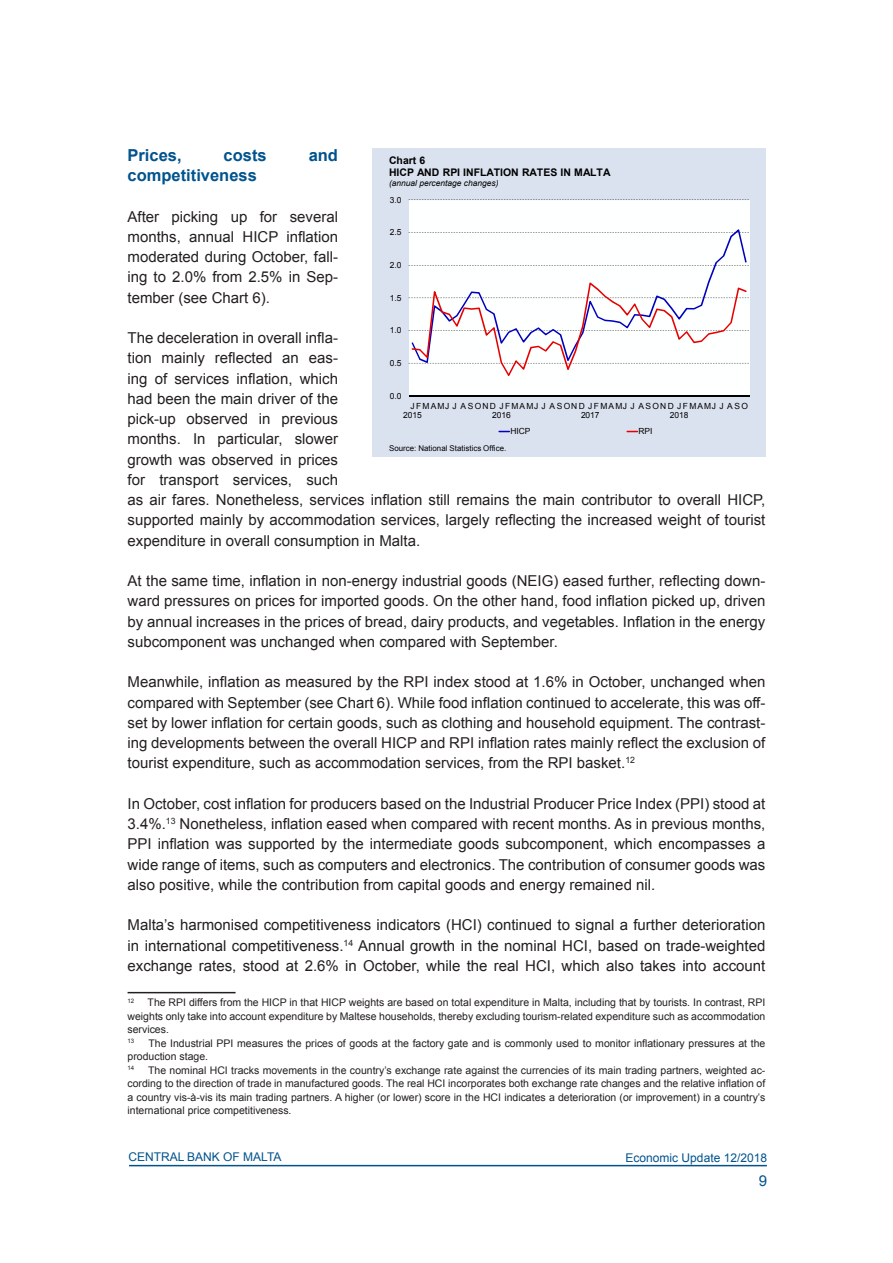
<style>
.page{position:relative;width:893px;height:1263px;background:#fff}
.page>*{position:absolute;margin:0;border:0;box-sizing:border-box;transform-origin:0 0}
.QR_Subhead_Level_1{font:700 16.5px "Arial";color:#00538d}
.QR_Normal_Text{font:15px/20.2px "Arial";color:#231f20;text-align:justify}
.t1{font:15px "Arial";color:#00538d}
.t2{font:12px "Arial";color:#00538d}
.QR_Footnote{font:10.5px/13.5px "Arial";color:#231f20;text-align:justify}
.t3{font:700 10.5px/12.1px "Arial";color:#000}
.t4{font:8.4px/9.8px "Arial";letter-spacing:.145em;color:#000}
.t5{font:8.4px "Arial";letter-spacing:.125em;color:#000}
.t6{font:italic 8.4px "Arial";letter-spacing:-.005em;color:#000}
.t7{font:7.95px "Arial";color:#000}
.QR_Footnote-2{font:6.15px "Arial";color:#231f20}
</style>
<div class="page">
<hr style="left:129px;top:1165px;width:638px;height:1px;background:#00538d">
<hr style="left:128px;top:992px;width:108px;height:1px;background:#231f20">
<div style="left:372px;top:149px;width:393px;height:308px;background:#dbe2ef"></div>
<div style="left:409px;top:200px;width:341px;height:196px;background:#feffff"></div>
<hr style="left:409px;top:395px;width:341px;height:1px;background:#000">
<svg style="left:411px;top:229px;width:336px;height:147px"></svg>
<svg style="left:498px;top:431px;width:12px;height:1px"></svg>
<svg style="left:626px;top:431px;width:12px;height:1px"></svg>
<p class="QR_Subhead_Level_1" style="left:128px;top:144px;width:56px">Prices,</p>
<p class="QR_Subhead_Level_1" style="left:224px;top:144px;width:45px">costs</p>
<p class="QR_Subhead_Level_1" style="left:309px;top:144px;width:31px">and</p>
<p class="QR_Subhead_Level_1" style="left:128px;top:164px;width:131px">competitiveness</p>
<p class="QR_Normal_Text" style="left:128px;top:206px;width:212px">After picking up for several months, annual HICP inflation moderated during October, fall&shy;ing to 2.0% from 2.5% in Sep&shy;tember (see Chart 6).</p>
<p class="QR_Normal_Text" style="left:128px;top:328px;width:639px;text-align:left">The deceleration in overall infla-<br>tion mainly reflected an eas-<br>ing of services inflation, which<br>had been the main driver of the<br>pick-up observed in previous<br>months. In particular, slower<br>growth was observed in prices<br>for transport services, such<br>as air fares. Nonetheless, services inflation still remains the main contributor to overall HICP, supported mainly by accommodation services, largely reflecting the increased weight of tourist expenditure in overall consumption in Malta.</p>
<p class="QR_Normal_Text" style="left:128px;top:571px;width:639px">At the same time, inflation in non-energy industrial goods (NEIG) eased further, reflecting down&shy;ward pressures on prices for imported goods. On the other hand, food inflation picked up, driven by annual increases in the prices of bread, dairy products, and vegetables. Inflation in the energy subcomponent was unchanged when compared with September.</p>
<p class="QR_Normal_Text" style="left:128px;top:672px;width:639px">Meanwhile, inflation as measured by the RPI index stood at 1.6% in October, unchanged when compared with September (see Chart 6). While food inflation continued to accelerate, this was off&shy;set by lower inflation for certain goods, such as clothing and household equipment. The contrast&shy;ing developments between the overall HICP and RPI inflation rates mainly reflect the exclusion of tourist expenditure, such as accommodation services, from the RPI basket.<sup>12</sup></p>
<p class="QR_Normal_Text" style="left:128px;top:794px;width:639px">In October, cost inflation for producers based on the Industrial Producer Price Index (PPI) stood at 3.4%.<sup>13</sup> Nonetheless, inflation eased when compared with recent months. As in previous months, PPI inflation was supported by the intermediate goods subcomponent, which encompasses a wide range of items, such as computers and electronics. The contribution of consumer goods was also positive, while the contribution from capital goods and energy remained nil.</p>
<p class="QR_Normal_Text" style="left:128px;top:915px;width:639px">Malta’s harmonised competitiveness indicators (HCI) continued to signal a further deterioration in international competitiveness.<sup>14</sup> Annual growth in the nominal HCI, based on trade-weighted exchange rates, stood at 2.6% in October, while the real HCI, which also takes into account</p>
<p class="QR_Footnote-2" style="left:128px;top:996px;width:8px">12</p>
<p class="t3" style="left:389px;top:155px;width:223px">Chart 6<br>HICP AND RPI INFLATION RATES IN MALTA</p>
<p class="t6" style="left:389px;top:178px;width:111px">(annual percentage changes)</p>
<p class="t5" style="left:390px;top:194px;width:13px">3.0</p>
<p class="t5" style="left:390px;top:227px;width:13px">2.5</p>
<p class="t5" style="left:390px;top:259px;width:13px">2.0</p>
<p class="t5" style="left:390px;top:292px;width:13px">1.5</p>
<p class="t5" style="left:390px;top:325px;width:13px">1.0</p>
<p class="t5" style="left:390px;top:357px;width:13px">0.5</p>
<p class="t5" style="left:390px;top:390px;width:13px">0.0</p>
<p class="t4" style="left:403px;top:401px;width:346px;text-indent:7px">JFMAMJ J ASOND JFMAMJ J ASOND JFMAMJ J ASOND JFMAMJ J ASO<br>2015</p>
<p class="t5" style="left:492px;top:410px;width:20px">2016</p>
<p class="t5" style="left:581px;top:410px;width:20px">2017</p>
<p class="t5" style="left:670px;top:410px;width:20px">2018</p>
<p class="t5" style="left:510px;top:426px;width:22px">HICP</p>
<p class="t5" style="left:638px;top:426px;width:16px">RPI</p>
<p class="t7" style="left:389px;top:442px;width:119px">Source: National Statistics Office.</p>
<p class="QR_Footnote" style="left:128px;top:996px;width:639px;text-indent:20px">The RPI differs from the HICP in that HICP weights are based on total expenditure in Malta, including that by tourists. In contrast, RPI weights only take into account expenditure by Maltese households, thereby excluding tourism-related expenditure such as accommodation services.</p>
<p class="QR_Footnote-2" style="left:128px;top:1037px;width:8px">13</p>
<p class="QR_Footnote" style="left:128px;top:1036px;width:639px;text-indent:21px">The Industrial PPI measures the prices of goods at the factory gate and is commonly used to monitor inflationary pressures at the production stage.</p>
<p class="QR_Footnote-2" style="left:128px;top:1064px;width:8px">14</p>
<p class="QR_Footnote" style="left:128px;top:1063px;width:639px;text-indent:21px">The nominal HCI tracks movements in the country’s exchange rate against the currencies of its main trading partners, weighted ac&shy;cording to the direction of trade in manufactured goods. The real HCI incorporates both exchange rate changes and the relative inflation of a country vis-à-vis its main trading partners. A higher (or lower) score in the HCI indicates a deterioration (or improvement) in a country’s international price competitiveness.</p>
<p class="t2" style="left:128px;top:1149px;width:155px">CENTRAL BANK OF MALTA</p>
<p class="t2" style="left:626px;top:1150px;width:143px">Economic Update 12/2018</p>
<p class="t1" style="left:759px;top:1171px;width:10px">9</p>
</div>
